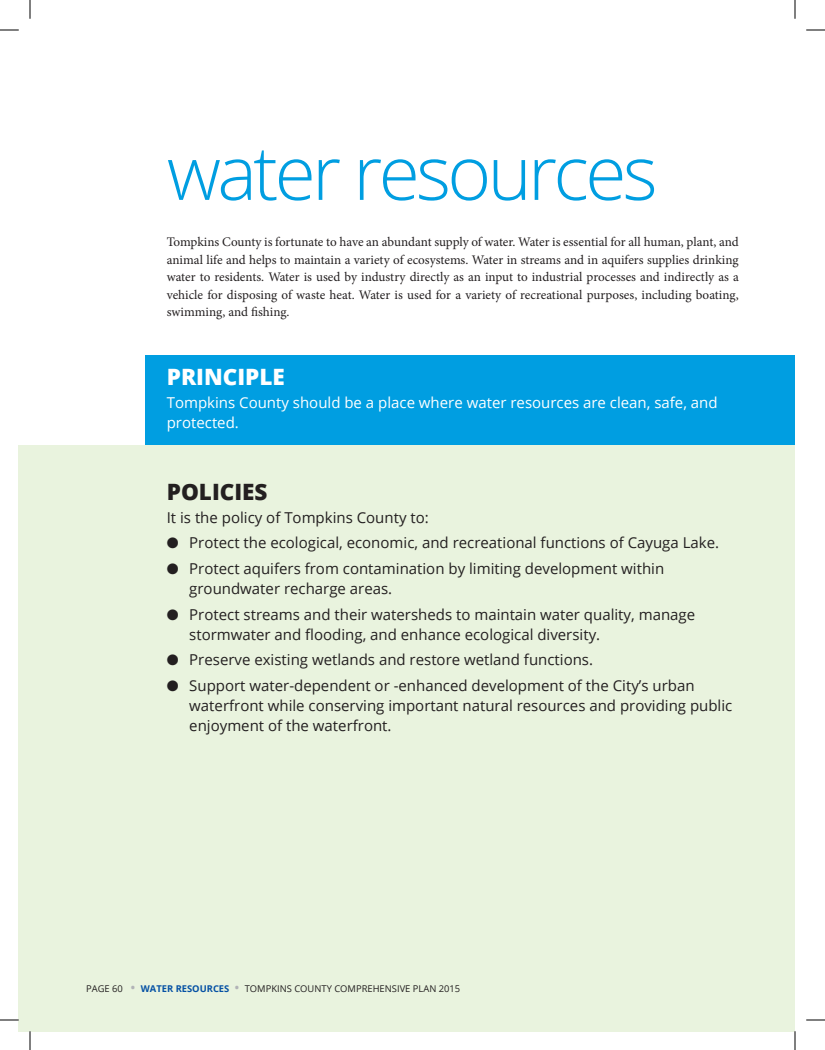
<style>
.page{position:relative;width:825px;height:1050px;background:#fff}
.page>*{position:absolute;margin:0;border:0;box-sizing:border-box;transform-origin:0 0}
.t1{font:300 75px "Open Sans";letter-spacing:-.05em;color:#009ee1}
.Heading_2--TB{font:800 22.5px "Open Sans";color:#fff}
.Heading_2--TB-2{font:800 22.5px "Open Sans";color:#231f20}
.Callout-new-TB{font:15px/20px "Open Sans";color:#231f20}
.Heading_2--TB-3{font:15px/20px "Open Sans";color:#fff}
.BODY_COPY-TB{font:13.12px/17.5px "Minion Pro";color:#231f20;text-align:justify}
.FOOTER--tb{font:9.38px "Open Sans";color:#231f20}
.s1{font-size:15px;color:#b2b3b7}
.s2{font-weight:700;color:#0551a4}
</style>
<div class="page">
<div style="left:145px;top:355px;width:650px;height:94px;background:#009ee1"></div>
<div style="left:19px;top:445px;width:776px;height:586px;background:#e9f3de"></div>
<svg style="left:0;top:29px;width:19px;height:2px"></svg>
<svg style="left:806px;top:29px;width:19px;height:2px"></svg>
<svg style="left:0;top:1019px;width:19px;height:2px"></svg>
<svg style="left:806px;top:1019px;width:19px;height:2px"></svg>
<svg style="left:29px;top:0;width:2px;height:19px"></svg>
<svg style="left:29px;top:1031px;width:2px;height:19px"></svg>
<svg style="left:794px;top:0;width:2px;height:19px"></svg>
<svg style="left:794px;top:1031px;width:2px;height:19px"></svg>
<p class="t1" style="left:167px;top:121px;width:492px">water resources</p>
<p class="BODY_COPY-TB" style="left:167px;top:234px;width:573px">Tompkins County is fortunate to have an abundant supply of water. Water is essential for all human, plant, and animal life and helps to maintain a variety of ecosystems. Water in streams and in aquifers supplies drinking water to residents. Water is used by industry directly as an input to industrial processes and indirectly as a vehicle for disposing of waste heat. Water is used for a variety of recreational purposes, including boating, swimming, and fishing.</p>
<p class="Heading_2--TB" style="left:167px;top:359px;width:120px">PRINCIPLE</p>
<p class="Heading_2--TB-3" style="left:167px;top:392px;width:552px">Tompkins County should be a place where water resources are clean, safe, and protected.</p>
<p class="Heading_2--TB-2" style="left:167px;top:475px;width:102px">POLICIES</p>
<p class="Callout-new-TB" style="left:167px;top:507px;width:264px">It is the policy of Tompkins County to:</p>
<p class="Callout-new-TB" style="left:167px;top:533px;width:554px">● Protect the ecological, economic, and recreational functions of Cayuga Lake.</p>
<p class="Callout-new-TB" style="left:189px;top:558px;width:476px;text-indent:-22px">● Protect aquifers from contamination by limiting development within groundwater recharge areas.</p>
<p class="Callout-new-TB" style="left:189px;top:604px;width:507px;text-indent:-22px">● Protect streams and their watersheds to maintain water quality, manage stormwater and flooding, and enhance ecological diversity.</p>
<p class="Callout-new-TB" style="left:167px;top:650px;width:428px">● Preserve existing wetlands and restore wetland functions.</p>
<p class="Callout-new-TB" style="left:189px;top:675px;width:545px;text-indent:-22px">● Support water-dependent or -enhanced development of the City’s urban waterfront while conserving important natural resources and providing public enjoyment of the waterfront.</p>
<p class="FOOTER--tb" style="left:86px;top:982px;width:376px">PAGE 60 <span class="s1">•</span> <span class="s2">WATER RESOURCES</span> <span class="s1">•</span> TOMPKINS COUNTY COMPREHENSIVE PLAN 2015</p>
</div>
